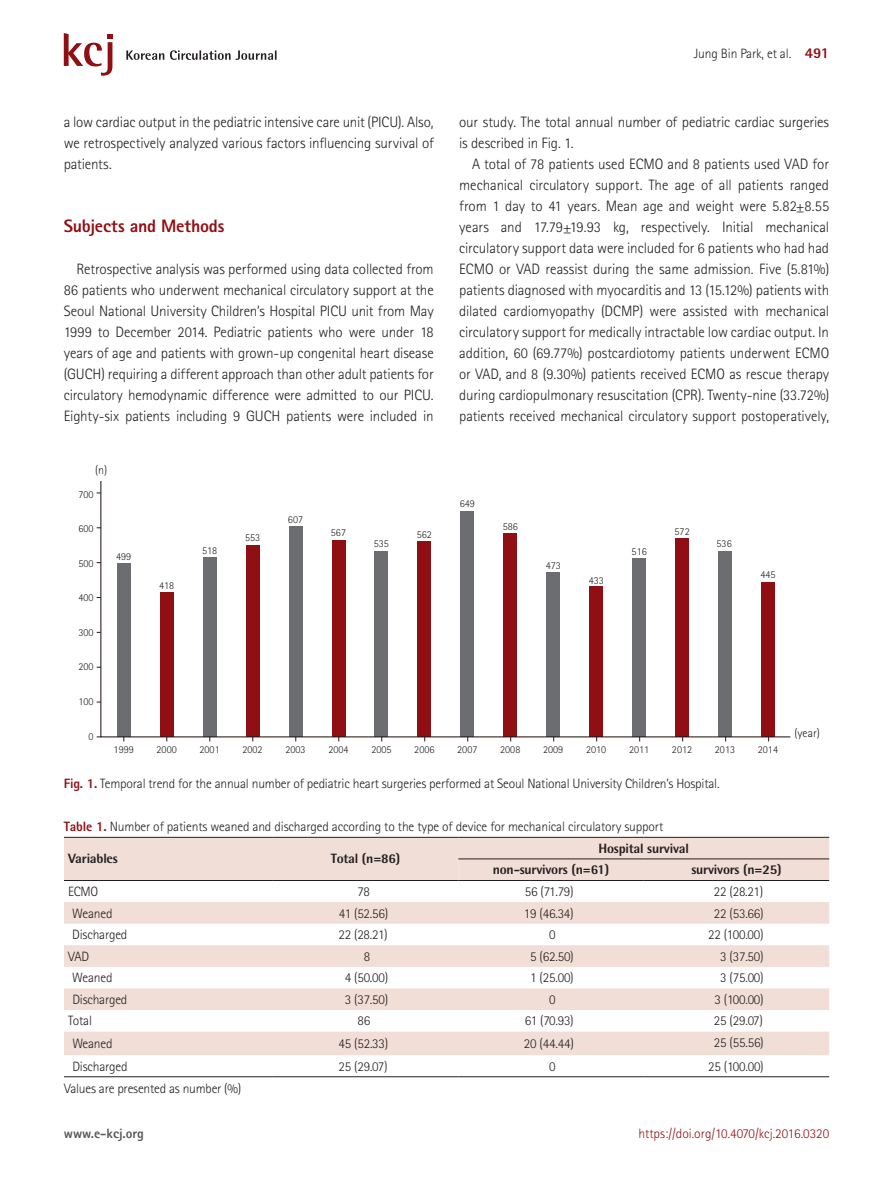
<style>
.page{position:relative;width:893px;height:1191px;background:#fff}
.page>*{position:absolute;margin:0;border:0;box-sizing:border-box;transform-origin:0 0}
.t1{font:800 18px "Rotis Sans Serif Std";letter-spacing:-.01em;color:#900f13}
.t2{font:300 15px/21px "Rotis Sans Serif Std";letter-spacing:-.01em;color:#231f20;text-align:justify}
.t3{font:300 13.5px "Rotis Sans Serif Std";letter-spacing:-.015em;color:#231f20}
.t4{font:800 13.5px/21.6px "Rotis Semi Sans Std";letter-spacing:-.015em;color:#231f20}
.t5{font:300 13.5px "Rotis Sans Serif Std";color:#900f13}
.t6{font:800 13.5px "Rotis Sans Serif Std";color:#57585a}
.t7{font:300 12px "Rotis Sans Serif Std";color:#231f20}
.t8{font:300 10.5px "Rotis Sans Serif Std";color:#231f20}
.s1{font-weight:800;font-size:15px;color:#900f13}
.s2{font-weight:800;color:#900f13}
</style>
<div class="page">
<svg style="left:126px;top:50px;width:151px;height:10px"></svg>
<svg style="left:64px;top:33px;width:49px;height:43px"></svg>
<div style="left:64px;top:838px;width:765px;height:42px;background:#f1ded6"></div>
<svg style="left:64px;top:902px;width:765px;height:153px;fill:#f1ded6"></svg>
<hr style="left:64px;top:837px;width:209px;height:1px;background:#231f20">
<hr style="left:273px;top:837px;width:185px;height:1px;background:#231f20">
<hr style="left:458px;top:837px;width:186px;height:1px;background:#231f20">
<hr style="left:644px;top:837px;width:185px;height:1px;background:#231f20">
<hr style="left:64px;top:880px;width:209px;height:1px;background:#231f20">
<hr style="left:273px;top:880px;width:185px;height:1px;background:#231f20">
<hr style="left:458px;top:880px;width:186px;height:1px;background:#231f20">
<hr style="left:644px;top:880px;width:185px;height:1px;background:#231f20">
<hr style="left:458px;top:858px;width:186px;height:1px;background:#231f20">
<hr style="left:644px;top:858px;width:185px;height:1px;background:#231f20">
<hr style="left:64px;top:1076px;width:209px;height:1px;background:#231f20">
<hr style="left:273px;top:1076px;width:185px;height:1px;background:#231f20">
<hr style="left:458px;top:1076px;width:186px;height:1px;background:#231f20">
<hr style="left:644px;top:1076px;width:185px;height:1px;background:#231f20">
<svg style="left:100px;top:481px;width:691px;height:257px"></svg>
<p class="t2" style="left:64px;top:111px;width:371px">a low cardiac output in the pediatric intensive care unit (PICU). Also, we retrospectively analyzed various factors influencing survival of patients.</p>
<p class="t1" style="left:64px;top:214px;width:162px">Subjects and Methods</p>
<p class="t2" style="left:64px;top:258px;width:371px;text-indent:13px">Retrospective analysis was performed using data collected from 86 patients who underwent mechanical circulatory support at the Seoul National University Children’s Hospital PICU unit from May 1999 to December 2014. Pediatric patients who were under 18 years of age and patients with grown-up congenital heart disease (GUCH) requiring a different approach than other adult patients for circulatory hemodynamic difference were admitted to our PICU.<br>Eighty-six patients including 9 GUCH patients were included in</p>
<p class="t7" style="left:95px;top:463px;width:14px">(n)</p>
<p class="t8" style="left:79px;top:488px;width:17px">700</p>
<p class="t8" style="left:79px;top:523px;width:17px">600</p>
<p class="t8" style="left:79px;top:557px;width:17px">500</p>
<p class="t8" style="left:79px;top:592px;width:17px">400</p>
<p class="t8" style="left:79px;top:626px;width:17px">300</p>
<p class="t8" style="left:79px;top:661px;width:17px">200</p>
<p class="t8" style="left:79px;top:695px;width:17px">100</p>
<p class="t8" style="left:89px;top:730px;width:7px">0</p>
<p class="t8" style="left:116px;top:550px;width:17px">499</p>
<p class="t8" style="left:159px;top:579px;width:17px">418</p>
<p class="t8" style="left:202px;top:544px;width:17px">518</p>
<p class="t8" style="left:245px;top:531px;width:17px">553</p>
<p class="t8" style="left:288px;top:513px;width:17px">607</p>
<p class="t8" style="left:331px;top:527px;width:17px">567</p>
<p class="t8" style="left:374px;top:538px;width:17px">535</p>
<p class="t8" style="left:417px;top:528px;width:17px">562</p>
<p class="t3" style="left:694px;top:46px;width:137px">Jung Bin Park, et al. <span class="s1">491</span></p>
<p class="t2" style="left:459px;top:111px;width:371px">our study. The total annual number of pediatric cardiac surgeries is described in Fig. 1.</p>
<p class="t2" style="left:459px;top:153px;width:371px;text-indent:13px">A total of 78 patients used ECMO and 8 patients used VAD for mechanical circulatory support. The age of all patients ranged from 1 day to 41 years. Mean age and weight were 5.82±8.55 years and 17.79±19.93 kg, respectively. Initial mechanical circulatory support data were included for 6 patients who had had ECMO or VAD reassist during the same admission. Five (5.81%) patients diagnosed with myocarditis and 13 (15.12%) patients with dilated cardiomyopathy (DCMP) were assisted with mechanical circulatory support for medically intractable low cardiac output. In addition, 60 (69.77%) postcardiotomy patients underwent ECMO or VAD, and 8 (9.30%) patients received ECMO as rescue therapy during cardiopulmonary resuscitation (CPR). Twenty-nine (33.72%) patients received mechanical circulatory support postoperatively,</p>
<p class="t8" style="left:460px;top:498px;width:17px">649</p>
<p class="t8" style="left:503px;top:520px;width:17px">586</p>
<p class="t8" style="left:546px;top:559px;width:17px">473</p>
<p class="t8" style="left:589px;top:574px;width:17px">433</p>
<p class="t8" style="left:632px;top:545px;width:17px">516</p>
<p class="t8" style="left:675px;top:525px;width:17px">572</p>
<p class="t8" style="left:717px;top:538px;width:17px">536</p>
<p class="t8" style="left:760px;top:569px;width:17px">445</p>
<p class="t7" style="left:794px;top:726px;width:27px">(year)</p>
<p class="t8" style="left:114px;top:743px;width:22px">1999</p>
<p class="t8" style="left:157px;top:743px;width:22px">2000</p>
<p class="t8" style="left:200px;top:743px;width:22px">2001</p>
<p class="t8" style="left:242px;top:743px;width:22px">2002</p>
<p class="t8" style="left:285px;top:743px;width:22px">2003</p>
<p class="t8" style="left:328px;top:743px;width:22px">2004</p>
<p class="t8" style="left:371px;top:743px;width:22px">2005</p>
<p class="t8" style="left:414px;top:743px;width:22px">2006</p>
<p class="t8" style="left:457px;top:743px;width:22px">2007</p>
<p class="t8" style="left:500px;top:743px;width:22px">2008</p>
<p class="t8" style="left:543px;top:743px;width:22px">2009</p>
<p class="t8" style="left:586px;top:743px;width:22px">2010</p>
<p class="t8" style="left:629px;top:743px;width:22px">2011</p>
<p class="t8" style="left:672px;top:743px;width:22px">2012</p>
<p class="t8" style="left:715px;top:743px;width:22px">2013</p>
<p class="t8" style="left:758px;top:743px;width:22px">2014</p>
<p class="t3" style="left:64px;top:776px;width:657px"><span class="s2">Fig. 1.</span> Temporal trend for the annual number of pediatric heart surgeries performed at Seoul National University Children’s Hospital.</p>
<p class="t3" style="left:64px;top:818px;width:601px"><span class="s2">Table 1.</span> Number of patients weaned and discharged according to the type of device for mechanical circulatory support</p>
<p class="t4" style="left:68px;top:847px;width:51px">Variables</p>
<p class="t4" style="left:331px;top:847px;width:71px">Total (n=86)</p>
<p class="t4" style="left:493px;top:837px;width:198px;text-indent:106px">Hospital survival non-survivors (n=61)</p>
<p class="t4" style="left:691px;top:858px;width:92px">survivors (n=25)</p>
<p class="t3" style="left:68px;top:883px;width:32px">ECMO</p>
<p class="t3" style="left:357px;top:883px;width:14px">78</p>
<p class="t3" style="left:525px;top:883px;width:50px">56 (71.79)</p>
<p class="t3" style="left:714px;top:883px;width:51px">22 (28.21)</p>
<p class="t3" style="left:72px;top:905px;width:42px">Weaned</p>
<p class="t3" style="left:339px;top:905px;width:51px">41 (52.56)</p>
<p class="t3" style="left:524px;top:905px;width:51px">19 (46.34)</p>
<p class="t3" style="left:714px;top:905px;width:51px">22 (53.66)</p>
<p class="t3" style="left:72px;top:926px;width:57px">Discharged</p>
<p class="t3" style="left:338px;top:926px;width:51px">22 (28.21)</p>
<p class="t3" style="left:549px;top:926px;width:8px">0</p>
<p class="t3" style="left:708px;top:926px;width:57px">22 (100.00)</p>
<p class="t3" style="left:68px;top:948px;width:23px">VAD</p>
<p class="t3" style="left:364px;top:948px;width:8px">8</p>
<p class="t3" style="left:530px;top:948px;width:45px">5 (62.50)</p>
<p class="t3" style="left:720px;top:948px;width:45px">3 (37.50)</p>
<p class="t3" style="left:72px;top:970px;width:42px">Weaned</p>
<p class="t3" style="left:345px;top:970px;width:45px">4 (50.00)</p>
<p class="t3" style="left:530px;top:970px;width:45px">1 (25.00)</p>
<p class="t3" style="left:720px;top:970px;width:45px">3 (75.00)</p>
<p class="t3" style="left:72px;top:991px;width:57px">Discharged</p>
<p class="t3" style="left:345px;top:991px;width:45px">3 (37.50)</p>
<p class="t3" style="left:549px;top:991px;width:8px">0</p>
<p class="t3" style="left:714px;top:991px;width:51px">3 (100.00)</p>
<p class="t3" style="left:68px;top:1013px;width:25px">Total</p>
<p class="t3" style="left:357px;top:1013px;width:14px">86</p>
<p class="t3" style="left:525px;top:1013px;width:50px">61 (70.93)</p>
<p class="t3" style="left:714px;top:1013px;width:51px">25 (29.07)</p>
<p class="t3" style="left:72px;top:1035px;width:42px">Weaned</p>
<p class="t3" style="left:338px;top:1035px;width:51px">45 (52.33)</p>
<p class="t3" style="left:524px;top:1035px;width:51px">20 (44.44)</p>
<p class="t3" style="left:714px;top:1034px;width:51px">25 (55.56)</p>
<p class="t3" style="left:72px;top:1058px;width:57px">Discharged</p>
<p class="t3" style="left:338px;top:1058px;width:51px">25 (29.07)</p>
<p class="t3" style="left:549px;top:1058px;width:8px">0</p>
<p class="t3" style="left:708px;top:1058px;width:57px">25 (100.00)</p>
<p class="t3" style="left:64px;top:1080px;width:179px">Values are presented as number (%)</p>
<p class="t6" style="left:64px;top:1124px;width:82px">www.e-kcj.org</p>
<p class="t5" style="left:638px;top:1125px;width:192px">https://doi.org/10.4070/kcj.2016.0320</p>
</div>
